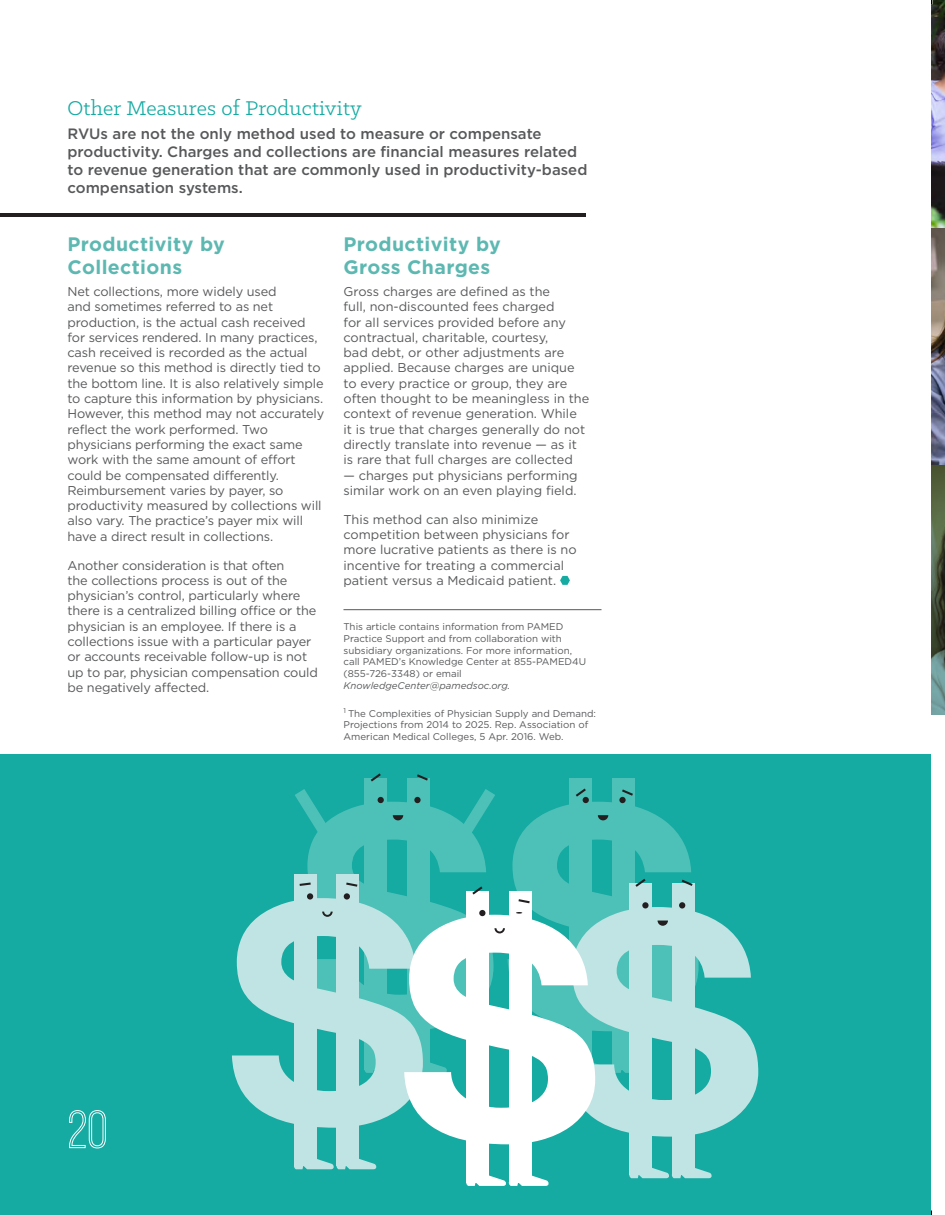
<style>
.page{position:relative;width:945px;height:1215px;background:#fff}
.page>*{position:absolute;margin:0;border:0;box-sizing:border-box;transform-origin:0 0}
.t1{font:22.5px "Klinic Slab";letter-spacing:.01em;color:#15aaa2}
.t2{font:700 19.5px/23.4px "Gotham";letter-spacing:.02em;color:#5db8b2}
.t3{font:500 15px/18px "Gotham";color:#57585a}
.t4{font:12.75px/15.3px "Gotham";letter-spacing:-.01em;color:#57585a}
.t5{font:9.75px/11.7px "Gotham";color:#57585a}
.t6{font:italic 9.75px "Gotham";color:#57585a}
</style>
<div class="page">
<div style="left:0;top:754px;width:932px;height:461px;background:#15aaa2"></div>
<div style="left:365px;top:778px;width:22px;height:291px;background:#4dc1b8"></div>
<div style="left:407px;top:778px;width:23px;height:291px;background:#4dc1b8"></div>
<svg style="left:371px;top:773px;width:10px;height:9px"></svg>
<svg style="left:417px;top:774px;width:11px;height:7px"></svg>
<div style="left:570px;top:778px;width:22px;height:291px;background:#4dc1b8"></div>
<div style="left:612px;top:778px;width:23px;height:291px;background:#4dc1b8"></div>
<div style="left:629px;top:883px;width:23px;height:292px;background:#c0e4e3"></div>
<div style="left:672px;top:883px;width:23px;height:292px;background:#c0e4e3"></div>
<svg style="left:629px;top:1168px;width:83px;height:10px"></svg>
<div style="left:294px;top:874px;width:23px;height:292px;background:#c0e4e3"></div>
<div style="left:336px;top:874px;width:23px;height:292px;background:#c0e4e3"></div>
<svg style="left:294px;top:1159px;width:83px;height:10px"></svg>
<div style="left:466px;top:891px;width:23px;height:291px;background:#fff"></div>
<div style="left:509px;top:891px;width:23px;height:291px;background:#fff"></div>
<svg style="left:466px;top:1175px;width:83px;height:11px"></svg>
<svg style="left:232px;top:789px;width:526px;height:355px"></svg>
<hr style="left:344px;top:609px;width:258px;height:1px;background:#57585a">
<svg style="left:560px;top:576px;width:10px;height:9px"></svg>
<svg style="left:69px;top:1110px;width:37px;height:39px"></svg>
<hr style="left:0;top:213px;width:586px;height:4px;background:#231f20">
<img style="left:932px;top:0;width:13px;height:464px">
<svg style="left:932px;top:464px;width:13px;height:245px;background:#4f624d"></svg>
<svg style="left:932px;top:709px;width:13px;height:6px"></svg>
<h1 class="t1" style="left:68px;top:93px;width:296px">Other Measures of Productivity</h1>
<p class="t3" style="left:68px;top:125px;width:521px">RVUs are not the only method used to measure or compensate productivity. Charges and collections are financial measures related to revenue generation that are commonly used in productivity-based compensation systems.</p>
<h2 class="t2" style="left:68px;top:232px;width:159px">Productivity by<br>Collections</h2>
<p class="t4" style="left:68px;top:284px;width:258px">Net collections, more widely used<br>and sometimes referred to as net production, is the actual cash received for services rendered. In many practices, cash received is recorded as the actual revenue so this method is directly tied to the bottom line. It is also relatively simple to capture this information by physicians.<br>However, this method may not accurately reflect the work performed. Two physicians performing the exact same work with the same amount of effort could be compensated differently.<br>Reimbursement varies by payer, so productivity measured by collections will also vary. The practice’s payer mix will have a direct result in collections.</p>
<p class="t4" style="left:68px;top:557px;width:252px">Another consideration is that often<br>the collections process is out of the physician’s control, particularly where there is a centralized billing office or the physician is an employee. If there is a collections issue with a particular payer or accounts receivable follow-up is not up to par, physician compensation could be negatively affected.</p>
<h2 class="t2" style="left:344px;top:232px;width:159px">Productivity by<br>Gross Charges</h2>
<p class="t4" style="left:344px;top:284px;width:247px">Gross charges are defined as the<br>full, non-discounted fees charged<br>for all services provided before any contractual, charitable, courtesy,<br>bad debt, or other adjustments are applied. Because charges are unique to every practice or group, they are often thought to be meaningless in the context of revenue generation. While<br>it is true that charges generally do not directly translate into revenue — as it is rare that full charges are collected</p>
<p class="t4" style="left:344px;top:467px;width:236px">— charges put physicians performing similar work on an even playing field.</p>
<p class="t4" style="left:344px;top:511px;width:235px">This method can also minimize competition between physicians for more lucrative patients as there is no incentive for treating a commercial patient versus a Medicaid patient.</p>
<p class="t5" style="left:344px;top:621px;width:244px">This article contains information from PAMED Practice Support and from collaboration with subsidiary organizations. For more information, call PAMED’s Knowledge Center at 855-PAMED4U (855-726-3348) or email</p>
<p class="t6" style="left:344px;top:680px;width:168px">KnowledgeCenter@pamedsoc.org.</p>
<p class="t5" style="left:344px;top:707px;width:254px"><sup>1</sup> The Complexities of Physician Supply and Demand:<br>Projections from 2014 to 2025. Rep. Association of<br>American Medical Colleges, 5 Apr. 2016. Web.</p>
</div>
